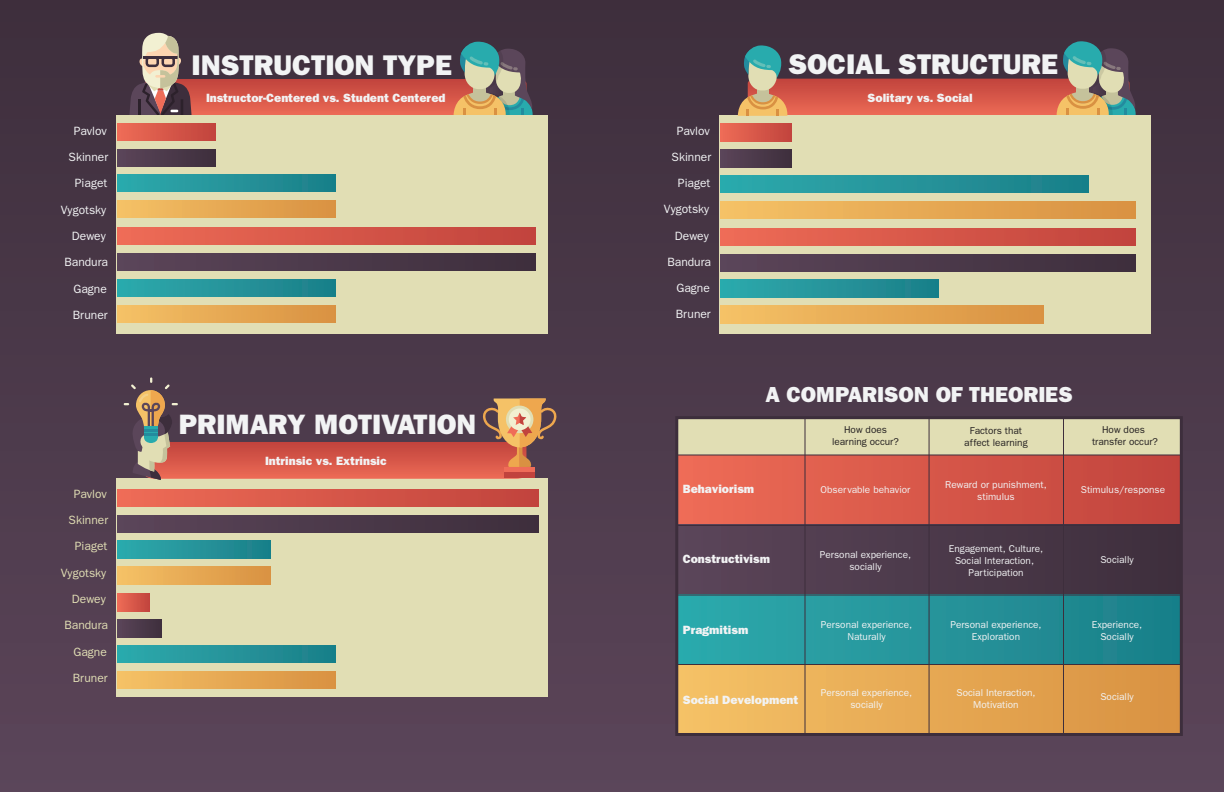
<style>
.page{position:relative;width:1224px;height:792px;background:#fff}
.page>*{position:absolute;margin:0;border:0;box-sizing:border-box;transform-origin:0 0}
.t1{font:800 28.6px "Franklin Gothic";color:#f2f3f4}
.t2{font:800 28.2px "Franklin Gothic";color:#f2f3f4}
.t3{font:800 21.8px "Franklin Gothic";color:#f2f3f4}
.t4{font:800 12px "Franklin Gothic";color:#f2f3f4}
.t5{font:12px/26.3px "Franklin Gothic";color:#f2f3f4;text-align:right}
.t6{font:12px/26.3px "Franklin Gothic";color:#e1deb4;text-align:right}
.t7{font:10px/12px "Franklin Gothic";color:#f2f3f4;text-align:center}
.t8{font:10px/12px "Franklin Gothic";color:#231f20;text-align:center}
</style>
<div class="page">
<div style="left:0;top:0;width:1224px;height:792px;background:linear-gradient(to bottom,#3d2e3c,#5b4559)"></div>
<svg style="left:129px;top:33px;width:405px;height:83px;background:#825553"></svg>
<div style="left:116px;top:116px;width:432px;height:218px;background:#e1deb4"></div>
<div style="left:116px;top:479px;width:432px;height:218px;background:#e1deb4"></div>
<div style="left:719px;top:115px;width:432px;height:219px;background:#e1deb4"></div>
<svg style="left:738px;top:41px;width:399px;height:75px;background:#895b54"></svg>
<div style="left:117px;top:123px;width:99px;height:17px;background:linear-gradient(to right,#ee6c56,#c1433d)"></div>
<div style="left:117px;top:149px;width:99px;height:17px;background:linear-gradient(to right,#5b4559,#3e2f3c)"></div>
<div style="left:117px;top:174px;width:219px;height:18px;background:linear-gradient(to right,#2eaaad,#1b7f89)"></div>
<div style="left:117px;top:200px;width:219px;height:18px;background:linear-gradient(to right,#f5c166,#d89141)"></div>
<div style="left:117px;top:228px;width:418px;height:17px;background:linear-gradient(to right,#ee6c56,#c1433c)"></div>
<div style="left:117px;top:254px;width:418px;height:17px;background:linear-gradient(to right,#5b4559,#3e2f3c)"></div>
<div style="left:117px;top:279px;width:219px;height:17px;background:linear-gradient(to right,#2eaaad,#1b7f89)"></div>
<div style="left:117px;top:305px;width:219px;height:17px;background:linear-gradient(to right,#f5c166,#d89141)"></div>
<div style="left:117px;top:594px;width:32px;height:17px;background:linear-gradient(to right,#ee6c57,#c3463e)"></div>
<div style="left:117px;top:620px;width:45px;height:17px;background:linear-gradient(to right,#5b455a,#3e2f3c)"></div>
<div style="left:117px;top:489px;width:422px;height:18px;background:linear-gradient(to right,#ee6c56,#c1433c)"></div>
<div style="left:117px;top:515px;width:422px;height:18px;background:linear-gradient(to right,#5b4559,#3e2e3c)"></div>
<div style="left:117px;top:541px;width:154px;height:17px;background:linear-gradient(to right,#2eaaad,#1c7f89)"></div>
<div style="left:117px;top:567px;width:154px;height:17px;background:linear-gradient(to right,#f5c166,#d99142)"></div>
<div style="left:117px;top:645px;width:219px;height:18px;background:linear-gradient(to right,#2eaaad,#1b7f89)"></div>
<div style="left:117px;top:671px;width:219px;height:18px;background:linear-gradient(to right,#f5c166,#d89141)"></div>
<div style="left:720px;top:124px;width:72px;height:17px;background:linear-gradient(to right,#ee6c57,#c2443d)"></div>
<div style="left:720px;top:150px;width:72px;height:17px;background:linear-gradient(to right,#5b4559,#3e2f3d)"></div>
<div style="left:720px;top:175px;width:369px;height:18px;background:linear-gradient(to right,#2eaaad,#1b7f89)"></div>
<div style="left:720px;top:201px;width:416px;height:18px;background:linear-gradient(to right,#f5c166,#d89141)"></div>
<div style="left:720px;top:228px;width:416px;height:18px;background:linear-gradient(to right,#ee6c56,#c1433c)"></div>
<div style="left:720px;top:254px;width:416px;height:18px;background:linear-gradient(to right,#5b4559,#3e2e3c)"></div>
<div style="left:720px;top:280px;width:219px;height:17px;background:linear-gradient(to right,#2eaaad,#1b7f89)"></div>
<div style="left:720px;top:306px;width:324px;height:17px;background:linear-gradient(to right,#f5c166,#d89142)"></div>
<svg style="left:124px;top:377px;width:433px;height:103px;background:#845050"></svg>
<div style="left:677px;top:418px;width:504px;height:316px;background:#e1deb4"></div>
<div style="left:677px;top:455px;width:504px;height:70px;background:linear-gradient(to right,#ee6c56,#c1433d)"></div>
<div style="left:677px;top:525px;width:504px;height:70px;background:linear-gradient(to right,#5b4559,#3e2f3c)"></div>
<div style="left:677px;top:595px;width:504px;height:70px;background:linear-gradient(to right,#2eaaad,#1b7f89)"></div>
<div style="left:677px;top:665px;width:504px;height:69px;background:linear-gradient(to right,#f5c166,#d89141)"></div>
<hr style="left:676px;top:525px;width:505px;height:1px;background:#3d2e3c">
<hr style="left:677px;top:454px;width:504px;height:1px;background:#3d2e3c">
<hr style="left:677px;top:594px;width:504px;height:1px;background:#3d2e3c">
<hr style="left:677px;top:664px;width:504px;height:1px;background:#3d2e3c">
<hr style="left:804px;top:418px;width:2px;height:316px;background:#3d2e3c">
<hr style="left:929px;top:418px;width:1px;height:316px;background:#3d2e3c">
<hr style="left:1063px;top:418px;width:1px;height:317px;background:#3d2e3c">
<div style="left:675px;top:416px;width:508px;height:320px;border:3px solid #3d2e3c"></div>
<p class="t5" style="left:61px;top:117px;width:49px">Pavlov<br>Skinner<br>Piaget<br>Vygotsky<br>Dewey<br>Bandura<br>Gagne<br>Bruner</p>
<p class="t6" style="left:61px;top:480px;width:49px">Pavlov<br>Skinner<br>Piaget<br>Vygotsky<br>Dewey<br>Bandura<br>Gagne<br>Bruner</p>
<h1 class="t1" style="left:192px;top:48px;width:262px">INSTRUCTION TYPE</h1>
<h1 class="t1" style="left:788px;top:47px;width:271px">SOCIAL STRUCTURE</h1>
<p class="t4" style="left:206px;top:91px;width:241px">Instructor-Centered vs. Student Centered</p>
<h2 class="t2" style="left:179px;top:408px;width:299px">PRIMARY MOTIVATION</h2>
<p class="t4" style="left:265px;top:454px;width:123px">Intrinsic vs. Extrinsic</p>
<p class="t5" style="left:664px;top:117px;width:49px">Pavlov<br>Skinner<br>Piaget<br>Vygotsky<br>Dewey<br>Bandura<br>Gagne<br>Bruner</p>
<p class="t4" style="left:868px;top:91px;width:107px">Solitary vs. Social</p>
<h3 class="t3" style="left:766px;top:382px;width:309px">A COMPARISON OF THEORIES</h3>
<p class="t8" style="left:832px;top:423px;width:68px">How does learning occur?</p>
<p class="t8" style="left:964px;top:425px;width:65px">Factors that affect learning</p>
<p class="t8" style="left:1092px;top:423px;width:67px">How does transfer occur?</p>
<p class="t4" style="left:683px;top:482px;width:73px">Behaviorism</p>
<p class="t7" style="left:821px;top:483px;width:91px">Observable behavior</p>
<p class="t7" style="left:945px;top:478px;width:103px">Reward or punishment, stimulus</p>
<p class="t7" style="left:1081px;top:483px;width:86px">Stimulus/response</p>
<p class="t4" style="left:683px;top:552px;width:89px">Constructivism</p>
<p class="t7" style="left:820px;top:549px;width:93px">Personal experience, socially</p>
<p class="t7" style="left:949px;top:542px;width:96px">Engagement, Culture,<br>Social Interaction,<br>Participation</p>
<p class="t7" style="left:1100px;top:554px;width:35px">Socially</p>
<p class="t4" style="left:683px;top:623px;width:67px">Pragmitism</p>
<p class="t7" style="left:821px;top:619px;width:93px">Personal experience,<br>Naturally</p>
<p class="t7" style="left:950px;top:619px;width:93px">Personal experience,<br>Exploration</p>
<p class="t7" style="left:1092px;top:619px;width:52px">Experience,<br>Socially</p>
<p class="t4" style="left:683px;top:693px;width:117px">Social Development</p>
<p class="t7" style="left:821px;top:687px;width:93px">Personal experience, socially</p>
<p class="t7" style="left:957px;top:687px;width:80px">Social Interaction,<br>Motivation</p>
<p class="t7" style="left:1100px;top:690px;width:35px">Socially</p>
</div>
